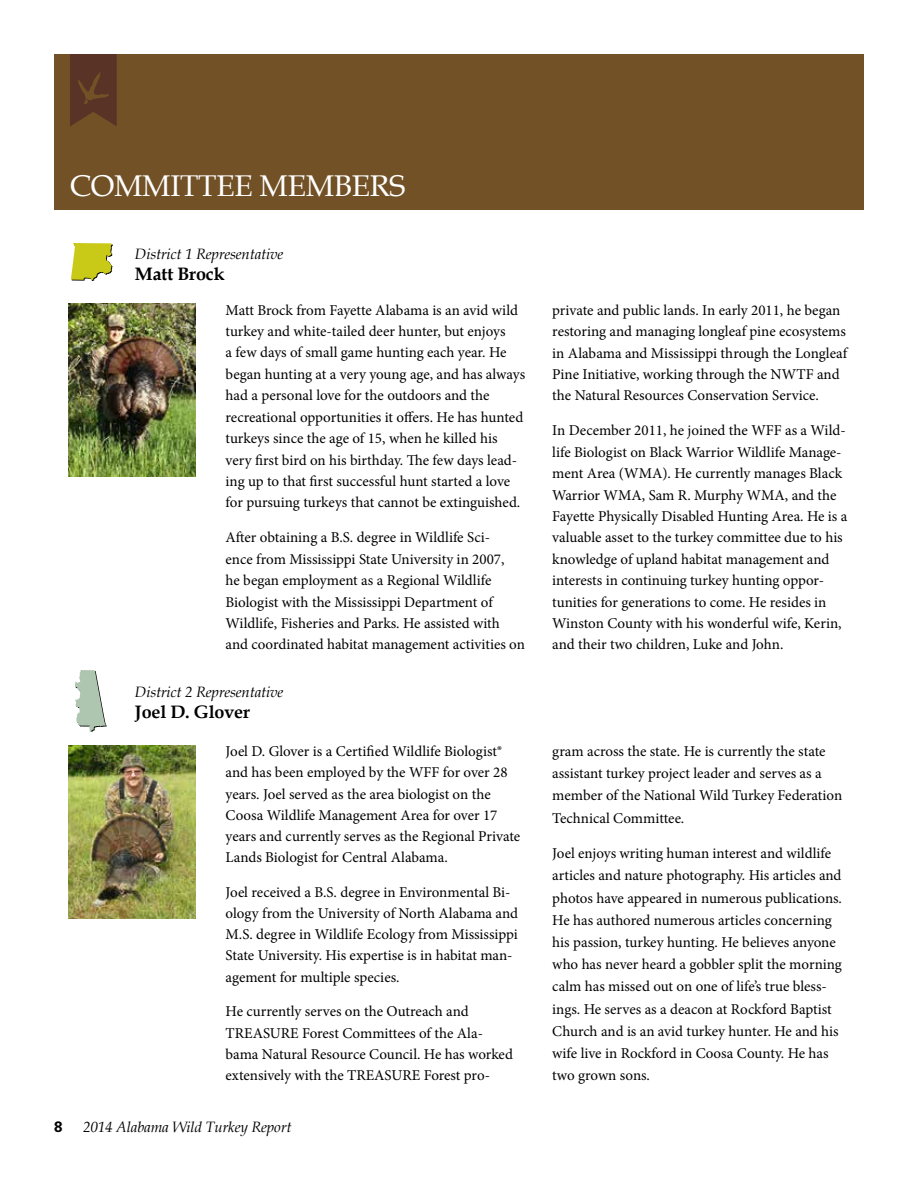
<style>
.page{position:relative;width:918px;height:1188px;background:#fff}
.page>*{position:absolute;margin:0;border:0;box-sizing:border-box;transform-origin:0 0}
.t1{font:30px "Book Antiqua";letter-spacing:-.01em;color:#fff}
.t2{font:700 18px "Book Antiqua";letter-spacing:-.01em;color:#000}
.t3{font:15px/21.5px "Minion Pro";letter-spacing:-.005em;color:#000}
.t4{font:italic 15px "Book Antiqua";letter-spacing:-.01em;color:#000}
.t5{font:700 15px "Univers";color:#000}
</style>
<div class="page">
<div style="left:54px;top:54px;width:810px;height:156px;background:#725126"></div>
<img style="left:69px;top:304px;width:127px;height:173px">
<svg style="left:71px;top:243px;width:41px;height:38px;background:#c9ca3c"></svg>
<img style="left:69px;top:745px;width:127px;height:173px">
<svg style="left:75px;top:670px;width:32px;height:61px"></svg>
<svg style="left:70px;top:54px;width:47px;height:72px;background:#5c3725"></svg>
<img style="left:78px;top:73px;width:31px;height:31px">
<h1 class="t1" style="left:70px;top:167px;width:337px">COMMITTEE MEMBERS</h1>
<p class="t4" style="left:135px;top:245px;width:150px">District 1 Representative</p>
<p class="t2" style="left:135px;top:263px;width:91px">Matt Brock</p>
<p class="t3" style="left:226px;top:299px;width:301px">Matt Brock from Fayette Alabama is an avid wild turkey and white-tailed deer hunter, but enjoys<br>a few days of small game hunting each year. He began hunting at a very young age, and has always had a personal love for the outdoors and the recreational opportunities it offers. He has hunted turkeys since the age of 15, when he killed his very first bird on his birthday. The few days lead&shy;ing up to that first successful hunt started a love for pursuing turkeys that cannot be extinguished.</p>
<p class="t3" style="left:226px;top:527px;width:301px">After obtaining a B.S. degree in Wildlife Sci-<br>ence from Mississippi State University in 2007,<br>he began employment as a Regional Wildlife Biologist with the Mississippi Department of Wildlife, Fisheries and Parks. He assisted with and coordinated habitat management activities on</p>
<p class="t4" style="left:135px;top:683px;width:150px">District 2 Representative</p>
<p class="t2" style="left:135px;top:702px;width:117px">Joel D. Glover</p>
<p class="t3" style="left:226px;top:741px;width:296px">Joel D. Glover is a Certified Wildlife Biologist® and has been employed by the WFF for over 28 years. Joel served as the area biologist on the Coosa Wildlife Management Area for over 17 years and currently serves as the Regional Private Lands Biologist for Central Alabama.</p>
<p class="t3" style="left:226px;top:882px;width:294px">Joel received a B.S. degree in Environmental Bi&shy;ology from the University of North Alabama and M.S. degree in Wildlife Ecology from Mississippi State University. His expertise is in habitat man&shy;agement for multiple species.</p>
<p class="t3" style="left:226px;top:1001px;width:289px">He currently serves on the Outreach and TREASURE Forest Committees of the Ala&shy;bama Natural Resource Council. He has worked extensively with the TREASURE Forest pro-</p>
<p class="t5" style="left:54px;top:1118px;width:10px">8</p>
<p class="t4" style="left:83px;top:1118px;width:210px">2014 Alabama Wild Turkey Report</p>
<p class="t3" style="left:552px;top:299px;width:296px">private and public lands. In early 2011, he began restoring and managing longleaf pine ecosystems in Alabama and Mississippi through the Longleaf Pine Initiative, working through the NWTF and the Natural Resources Conservation Service.</p>
<p class="t3" style="left:552px;top:420px;width:297px">In December 2011, he joined the WFF as a Wild&shy;life Biologist on Black Warrior Wildlife Manage&shy;ment Area (WMA). He currently manages Black Warrior WMA, Sam R. Murphy WMA, and the Fayette Physically Disabled Hunting Area. He is a valuable asset to the turkey committee due to his knowledge of upland habitat management and interests in continuing turkey hunting oppor&shy;tunities for generations to come. He resides in Winston County with his wonderful wife, Kerin, and their two children, Luke and John.</p>
<p class="t3" style="left:552px;top:740px;width:291px;line-height:22.2px">gram across the state. He is currently the state assistant turkey project leader and serves as a member of the National Wild Turkey Federation Technical Committee.</p>
<p class="t3" style="left:552px;top:843px;width:291px;line-height:22.2px">Joel enjoys writing human interest and wildlife articles and nature photography. His articles and photos have appeared in numerous publications.<br>He has authored numerous articles concerning his passion, turkey hunting. He believes anyone who has never heard a gobbler split the morning calm has missed out on one of life’s true bless&shy;ings. He serves as a deacon at Rockford Baptist Church and is an avid turkey hunter. He and his wife live in Rockford in Coosa County. He has two grown sons.</p>
</div>
